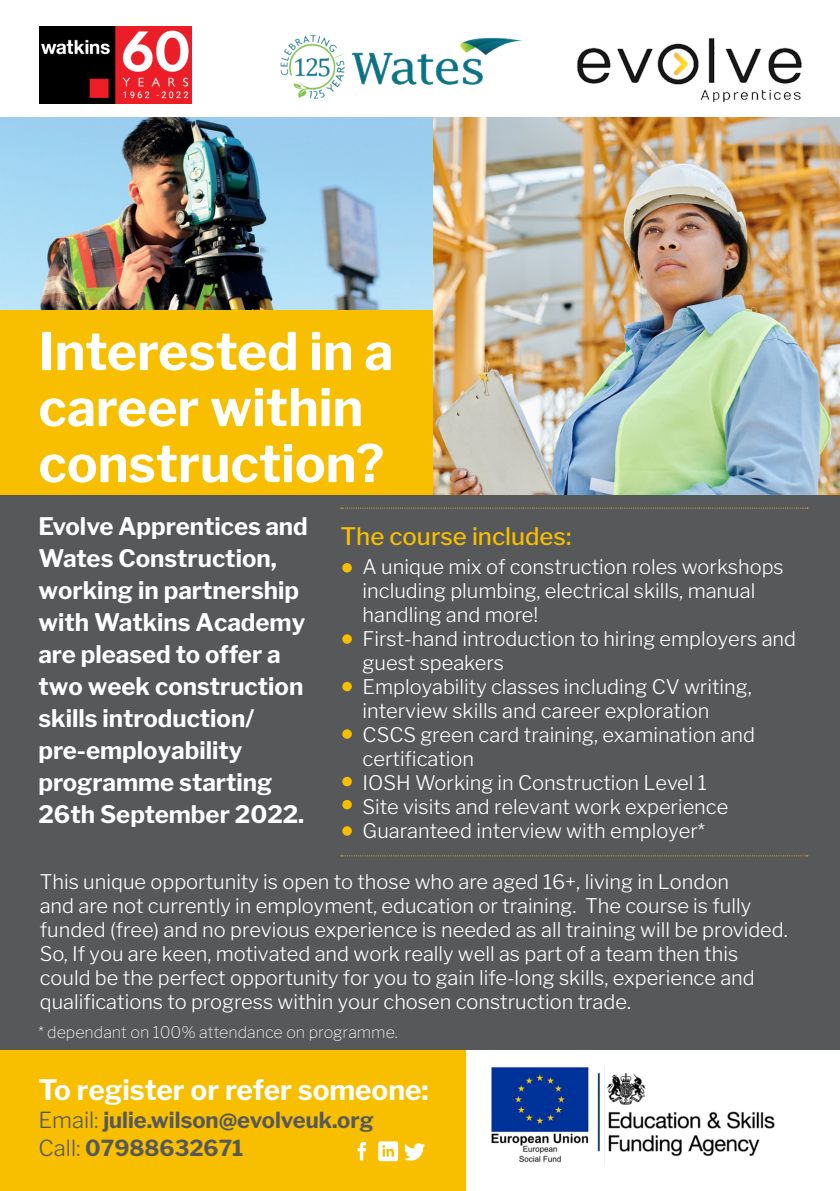
<style>
.page{position:relative;width:840px;height:1191px;background:#fff}
.page>*{position:absolute;margin:0;border:0;box-sizing:border-box;transform-origin:0 0}
.t1{font:700 51.4px/56px "Libre Franklin";color:#fff}
.t2{font:700 28px "Libre Franklin";color:#fff}
.t3{font:700 24px/32px "Libre Franklin";color:#fff}
.t4{font:500 24px "Libre Franklin";color:#f7bf00}
.t5{font:700 22px/28px "Libre Franklin";color:#57585a}
.t6{font:300 20px/24px "Libre Franklin";color:#fff}
.t7{font:100 16px "Libre Franklin";color:#fff}
.s1{font-weight:300}
</style>
<div class="page">
<div style="left:0;top:1049px;width:465px;height:142px;background:#f7bf00"></div>
<img style="left:432px;top:118px;width:407px;height:377px">
<img style="left:0;top:118px;width:432px;height:192px">
<div style="left:0;top:495px;width:839px;height:554px;background:#57585a"></div>
<div style="left:0;top:310px;width:432px;height:185px;background:#f7bf00"></div>
<img style="left:490px;top:1065px;width:285px;height:99px">
<img style="left:577px;top:38px;width:225px;height:65px">
<img style="left:280px;top:34px;width:242px;height:65px">
<img style="left:40px;top:27px;width:152px;height:77px">
<div style="left:342px;top:563px;width:9px;height:9px;background:#f7bf00;border-radius:50%"></div>
<div style="left:342px;top:634px;width:9px;height:10px;background:#f7bf00;border-radius:50%"></div>
<div style="left:342px;top:682px;width:9px;height:9px;background:#f7bf00;border-radius:50%"></div>
<div style="left:342px;top:729px;width:9px;height:10px;background:#f7bf00;border-radius:50%"></div>
<div style="left:342px;top:777px;width:9px;height:9px;background:#f7bf00;border-radius:50%"></div>
<div style="left:342px;top:800px;width:9px;height:9px;background:#f7bf00;border-radius:50%"></div>
<div style="left:342px;top:826px;width:9px;height:9px;background:#f7bf00;border-radius:50%"></div>
<svg style="left:341px;top:507px;width:466px;height:1px"></svg>
<svg style="left:341px;top:855px;width:466px;height:1px"></svg>
<svg style="left:378px;top:1141px;width:47px;height:20px"></svg>
<svg style="left:357px;top:1142px;width:9px;height:18px"></svg>
<h1 class="t1" style="left:38px;top:323px;width:356px">Interested in a career within construction?</h1>
<p class="t3" style="left:38px;top:510px;width:271px">Evolve Apprentices and<br>Wates Construction, working in partnership with Watkins Academy are pleased to offer a two week construction skills introduction/ pre-employability programme starting<br>26th September 2022.</p>
<p class="t4" style="left:340px;top:522px;width:232px">The course includes:</p>
<p class="t6" style="left:362px;top:554px;width:435px">A unique mix of construction roles workshops including plumbing, electrical skills, manual handling and more!<br>First-hand introduction to hiring employers and guest speakers<br>Employability classes including CV writing, interview skills and career exploration<br>CSCS green card training, examination and certification<br>IOSH Working in Construction Level 1<br>Site visits and relevant work experience Guaranteed interview with employer*</p>
<p class="t6" style="left:40px;top:869px;width:749px">This unique opportunity is open to those who are aged 16+, living in London<br>and are not currently in employment, education or training. The course is fully funded (free) and no previous experience is needed as all training will be provided.<br>So, If you are keen, motivated and work really well as part of a team then this could be the perfect opportunity for you to gain life-long skills, experience and qualifications to progress within your chosen construction trade.</p>
<p class="t7" style="left:38px;top:1022px;width:360px">* dependant on 100% attendance on programme.</p>
<h2 class="t2" style="left:38px;top:1073px;width:391px">To register or refer someone:</h2>
<p class="t5" style="left:38px;top:1106px;width:336px"><span class="s1">Email:</span> julie.wilson@evolveuk.org<br><span class="s1">Call:</span> 07988632671</p>
</div>
